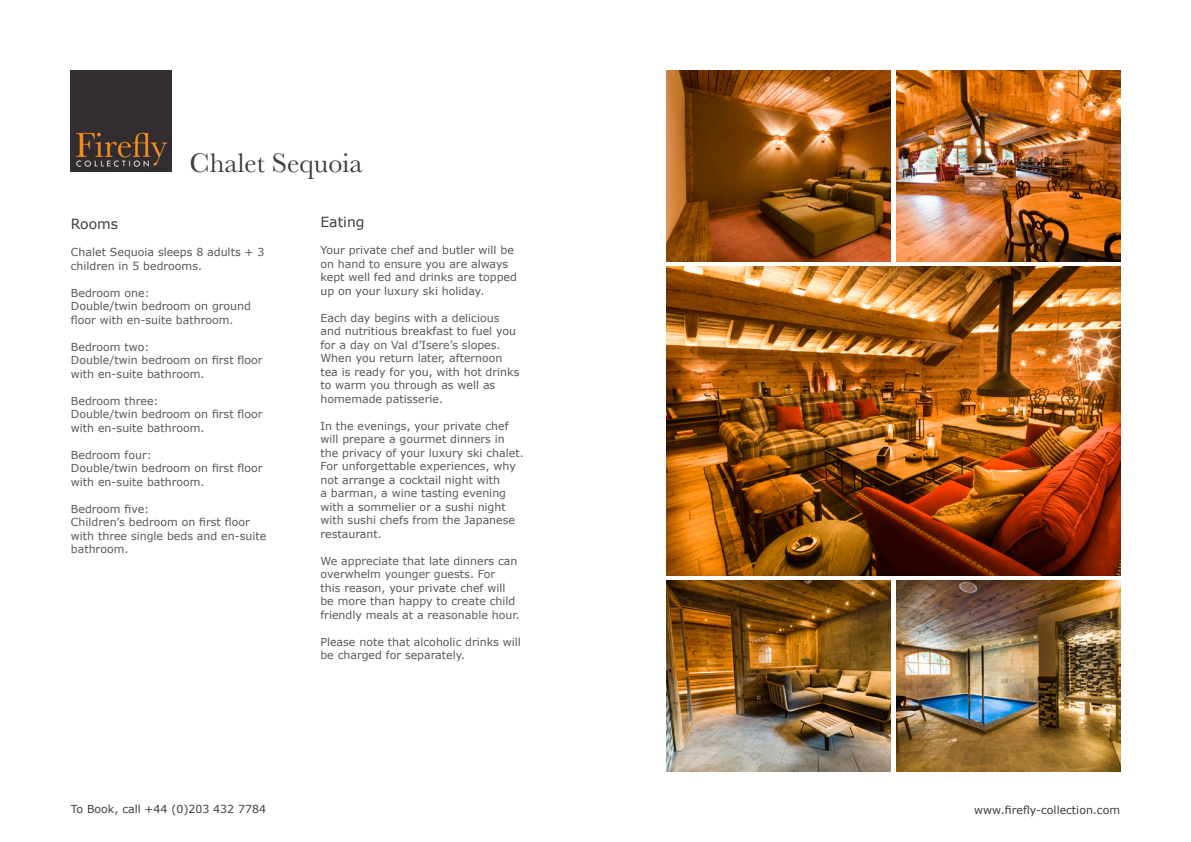
<style>
.page{position:relative;width:1191px;height:842px;background:#fff}
.page>*{position:absolute;margin:0;border:0;box-sizing:border-box;transform-origin:0 0}
.t1{font:28px "Baskerville";color:#3e3e3f}
.t2{font:14px "Verdana";color:#3e3e3f}
.t3{font:11px/13.5px "Verdana";color:#57585a}
.t4{font:11px "Verdana";color:#3e3e3f}
</style>
<div class="page">
<img style="left:71px;top:71px;width:101px;height:101px">
<img style="left:666px;top:267px;width:454px;height:308px">
<img style="left:896px;top:581px;width:224px;height:190px">
<img style="left:666px;top:581px;width:224px;height:190px">
<img style="left:666px;top:71px;width:224px;height:190px">
<img style="left:896px;top:71px;width:224px;height:190px">
<p class="t1" style="left:190px;top:145px;width:175px">Chalet Sequoia</p>
<p class="t2" style="left:71px;top:215px;width:49px">Rooms</p>
<p class="t3" style="left:71px;top:245px;width:195px">Chalet Sequoia sleeps 8 adults + 3 children in 5 bedrooms.</p>
<p class="t3" style="left:71px;top:286px;width:80px">Bedroom one:</p>
<p class="t3" style="left:71px;top:299px;width:182px">Double/twin bedroom on ground floor with en-suite bathroom.</p>
<p class="t3" style="left:71px;top:340px;width:80px">Bedroom two:</p>
<p class="t3" style="left:71px;top:353px;width:193px">Double/twin bedroom on first floor with en-suite bathroom.</p>
<p class="t3" style="left:71px;top:394px;width:89px">Bedroom three:</p>
<p class="t3" style="left:71px;top:407px;width:193px">Double/twin bedroom on first floor with en-suite bathroom.</p>
<p class="t3" style="left:71px;top:448px;width:82px">Bedroom four:</p>
<p class="t3" style="left:71px;top:461px;width:193px">Double/twin bedroom on first floor with en-suite bathroom.</p>
<p class="t3" style="left:71px;top:502px;width:80px">Bedroom five:</p>
<p class="t3" style="left:71px;top:515px;width:197px">Children’s bedroom on first floor with three single beds and en-suite bathroom.</p>
<p class="t2" style="left:320px;top:213px;width:46px">Eating</p>
<p class="t3" style="left:320px;top:243px;width:198px">Your private chef and butler will be on hand to ensure you are always kept well fed and drinks are topped up on your luxury ski holiday.</p>
<p class="t3" style="left:320px;top:311px;width:200px">Each day begins with a delicious and nutritious breakfast to fuel you for a day on Val d’Isere’s slopes.<br>When you return later, afternoon tea is ready for you, with hot drinks to warm you through as well as homemade patisserie.</p>
<p class="t3" style="left:320px;top:419px;width:205px">In the evenings, your private chef will prepare a gourmet dinners in the privacy of your luxury ski chalet.<br>For unforgettable experiences, why not arrange a cocktail night with<br>a barman, a wine tasting evening with a sommelier or a sushi night with sushi chefs from the Japanese restaurant.</p>
<p class="t3" style="left:320px;top:554px;width:200px">We appreciate that late dinners can overwhelm younger guests. For<br>this reason, your private chef will be more than happy to create child friendly meals at a reasonable hour.</p>
<p class="t3" style="left:320px;top:635px;width:202px">Please note that alcoholic drinks will be charged for separately.</p>
<p class="t4" style="left:71px;top:802px;width:197px">To Book, call +44 (0)203 432 7784</p>
<p class="t4" style="left:974px;top:803px;width:147px">www.firefly-collection.com</p>
</div>
